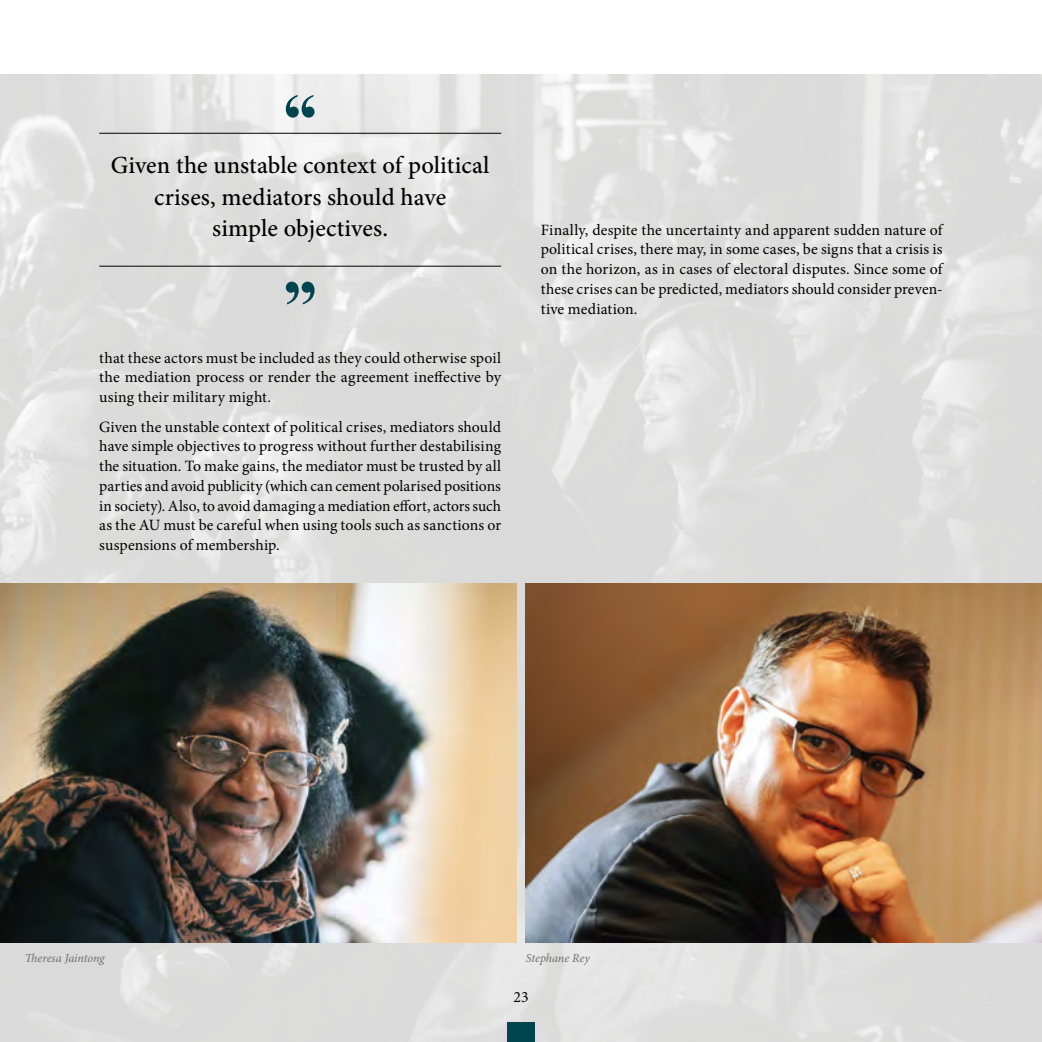
<style>
.page{position:relative;width:1042px;height:1042px;background:#fff}
.page>*{position:absolute;margin:0;border:0;box-sizing:border-box;transform-origin:0 0}
.t1{font:500 24.5px/31.5px "Minion Pro";letter-spacing:.005em;color:#000;text-align:center}
.t2{font:15.75px/19.8px "Minion Pro";letter-spacing:.005em;color:#000;text-align:justify}
.t3{font:italic 12.25px "Minion Pro";letter-spacing:-.005em;color:#706f6f}
</style>
<div class="page">
<img style="left:0;top:74px;width:1042px;height:968px">
<img style="left:526px;top:583px;width:516px;height:360px">
<img style="left:0;top:583px;width:516px;height:360px">
<hr style="left:99px;top:133px;width:402px;height:1px;background:#000">
<hr style="left:99px;top:266px;width:402px;height:1px;background:#000">
<svg style="left:286px;top:95px;width:28px;height:23px"></svg>
<svg style="left:286px;top:282px;width:28px;height:22px"></svg>
<div style="left:507px;top:1022px;width:28px;height:20px;background:#00444f"></div>
<h1 class="t1" style="left:111px;top:150px;width:380px">Given the unstable context of political crises, mediators should have<br>simple objectives.</h1>
<p class="t2" style="left:99px;top:348px;width:403px">that these actors must be included as they could otherwise spoil the mediation process or render the agreement ineffective by using their military might.</p>
<p class="t2" style="left:99px;top:417px;width:403px">Given the unstable context of political crises, mediators should have simple objectives to progress without further destabilising the situation. To make gains, the mediator must be trusted by all parties and avoid publicity (which can cement polarised positions in society). Also, to avoid damaging a mediation effort, actors such as the AU must be careful when using tools such as sanctions or suspensions of membership.</p>
<p class="t2" style="left:541px;top:220px;width:403px">Finally, despite the uncertainty and apparent sudden nature of political crises, there may, in some cases, be signs that a crisis is on the horizon, as in cases of electoral disputes. Since some of these crises can be predicted, mediators should consider preven&shy;tive mediation.</p>
<p class="t3" style="left:25px;top:950px;width:81px">Theresa Jaintong</p>
<p class="t3" style="left:526px;top:950px;width:65px">Stephane Rey</p>
<p class="t2" style="left:513px;top:987px;width:17px">23</p>
</div>
